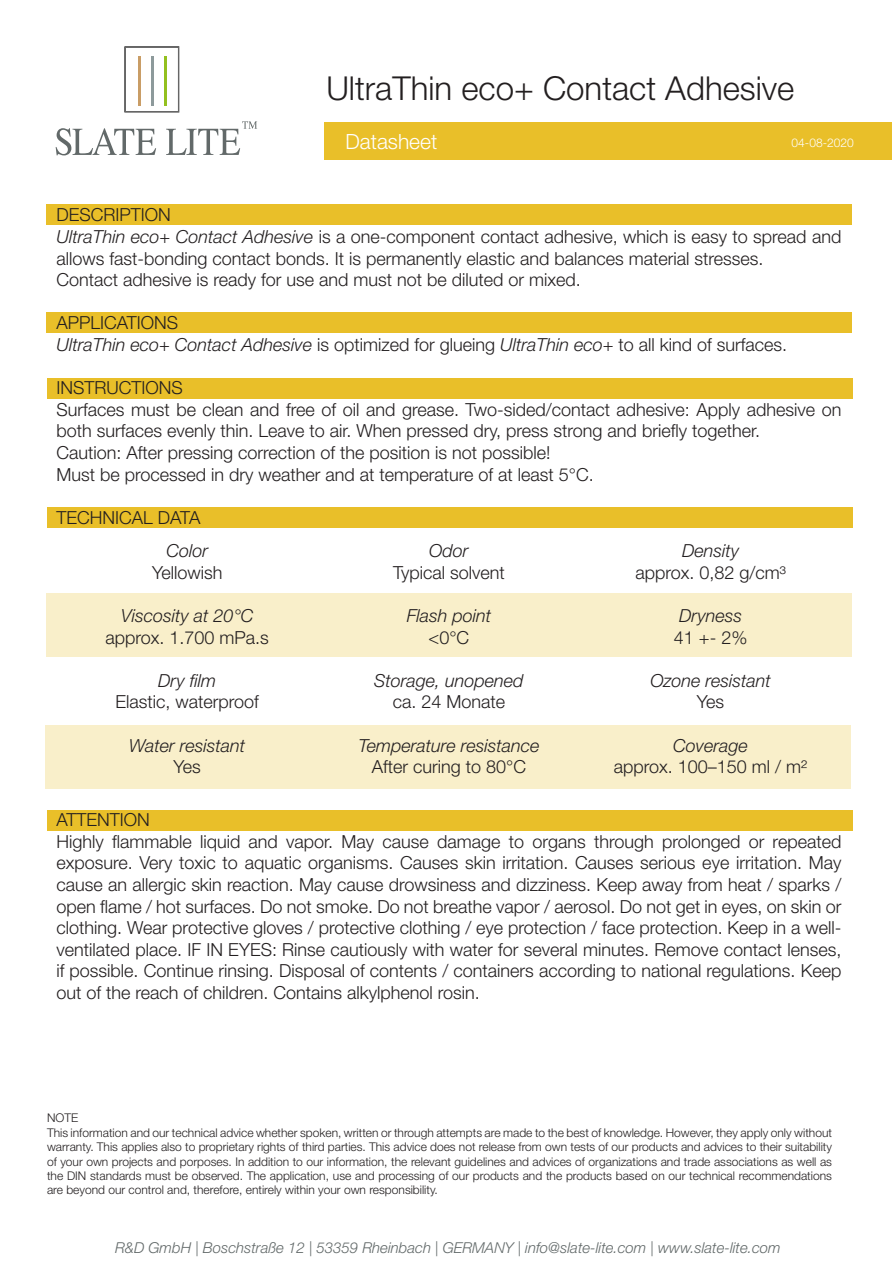
<style>
.page{position:relative;width:893px;height:1263px;background:#fff}
.page>*{position:absolute;margin:0;border:0;box-sizing:border-box;transform-origin:0 0}
.t1{font:300 33px "Helvetica Neue LT Std";color:#231f20}
.t2{font:300 21px "Helvetica Neue LT Std";color:#fff}
.t3{font:300 18px/21.6px "Helvetica Neue LT Std";color:#231f20}
.t4{font:italic 300 18px "Helvetica Neue LT Std";color:#231f20}
.t5{font:italic 300 15px "Helvetica Neue LT Std";color:#626969}
.t6{font:300 12px/14.4px "Helvetica Neue LT Std";color:#231f20;text-align:justify}
.t7{font:300 12px "Helvetica Neue LT Std";color:#fff}
.s1{font-style:italic}
.s2{font-style:normal}
</style>
<div class="page">
<div style="left:45px;top:725px;width:805px;height:64px;background:#f9efca"></div>
<div style="left:47px;top:593px;width:805px;height:64px;background:#f9efca"></div>
<div style="left:47px;top:810px;width:805px;height:20px;background:#e9bf29"></div>
<div style="left:47px;top:313px;width:805px;height:20px;background:#e9bf29"></div>
<div style="left:47px;top:378px;width:805px;height:20px;background:#e9bf29"></div>
<div style="left:47px;top:508px;width:805px;height:20px;background:#e9bf29"></div>
<div style="left:46px;top:205px;width:805px;height:20px;background:#e9bf29"></div>
<svg style="left:56px;top:128px;width:100px;height:27px"></svg>
<svg style="left:166px;top:121px;width:91px;height:34px"></svg>
<svg style="left:124px;top:46px;width:56px;height:67px"></svg>
<div style="left:324px;top:122px;width:568px;height:38px;background:#e9bf29"></div>
<p class="t1" style="left:326px;top:68px;width:469px">UltraThin eco+ Contact Adhesive</p>
<p class="t7" style="left:792px;top:135px;width:64px">04-08-2020</p>
<p class="t2" style="left:345px;top:128px;width:93px">Datasheet</p>
<p class="t3" style="left:56px;top:204px;width:116px">DESCRIPTION</p>
<p class="t3" style="left:56px;top:225px;width:786px"><span class="s1">UltraThin eco+ Contact Adhesive</span> is a one-component contact adhesive, which is easy to spread and allows fast-bonding contact bonds. It is permanently elastic and balances material stresses.</p>
<p class="t3" style="left:56px;top:269px;width:526px">Contact adhesive is ready for use and must not be diluted or mixed.</p>
<p class="t3" style="left:56px;top:312px;width:123px">APPLICATIONS</p>
<p class="t4" style="left:56px;top:334px;width:732px">UltraThin eco+ Contact Adhesive <span class="s2">is optimized for glueing</span> UltraThin eco+ <span class="s2">to all kind of surfaces.</span></p>
<p class="t3" style="left:56px;top:377px;width:128px">INSTRUCTIONS</p>
<p class="t3" style="left:56px;top:398px;width:786px">Surfaces must be clean and free of oil and grease. Two-sided/contact adhesive: Apply adhesive on both surfaces evenly thin. Leave to air. When pressed dry, press strong and briefly together.</p>
<p class="t3" style="left:56px;top:441px;width:496px">Caution: After pressing correction of the position is not possible!</p>
<p class="t3" style="left:56px;top:463px;width:539px">Must be processed in dry weather and at temperature of at least 5°C.</p>
<p class="t3" style="left:56px;top:506px;width:145px">TECHNICAL DATA</p>
<p class="t4" style="left:166px;top:540px;width:43px">Color</p>
<p class="t3" style="left:152px;top:561px;width:72px">Yellowish</p>
<p class="t4" style="left:121px;top:605px;width:134px">Viscosity at 20°C</p>
<p class="t3" style="left:106px;top:626px;width:165px">approx. 1.700 mPa.s</p>
<p class="t4" style="left:158px;top:670px;width:59px">Dry film</p>
<p class="t3" style="left:116px;top:691px;width:145px">Elastic, waterproof</p>
<p class="t4" style="left:129px;top:734px;width:118px">Water resistant</p>
<p class="t3" style="left:174px;top:756px;width:29px">Yes</p>
<p class="t4" style="left:429px;top:540px;width:41px">Odor</p>
<p class="t3" style="left:393px;top:561px;width:113px">Typical solvent</p>
<p class="t4" style="left:407px;top:605px;width:86px">Flash point</p>
<p class="t3" style="left:429px;top:626px;width:42px">&lt;0°C</p>
<p class="t4" style="left:374px;top:670px;width:151px">Storage, unopened</p>
<p class="t3" style="left:393px;top:691px;width:114px">ca. 24 Monate</p>
<p class="t4" style="left:358px;top:734px;width:183px">Temperature resistance</p>
<p class="t3" style="left:372px;top:756px;width:156px">After curing to 80°C</p>
<p class="t4" style="left:682px;top:540px;width:58px">Density</p>
<p class="t3" style="left:635px;top:561px;width:152px">approx. 0,82 g/cm³</p>
<p class="t4" style="left:679px;top:605px;width:64px">Dryness</p>
<p class="t3" style="left:674px;top:626px;width:75px">41 +- 2%</p>
<p class="t4" style="left:650px;top:670px;width:122px">Ozone resistant</p>
<p class="t3" style="left:697px;top:691px;width:29px">Yes</p>
<p class="t4" style="left:673px;top:734px;width:76px">Coverage</p>
<p class="t3" style="left:614px;top:756px;width:195px">approx. 100–150 ml / m²</p>
<p class="t3" style="left:56px;top:809px;width:95px">ATTENTION</p>
<p class="t3" style="left:56px;top:830px;width:786px;text-align:justify">Highly flammable liquid and vapor. May cause damage to organs through prolonged or repeated exposure. Very toxic to aquatic organisms. Causes skin irritation. Causes serious eye irritation. May cause an allergic skin reaction. May cause drowsiness and dizziness. Keep away from heat / sparks / open flame / hot surfaces. Do not smoke. Do not breathe vapor / aerosol. Do not get in eyes, on skin or clothing. Wear protective gloves / protective clothing / eye protection / face protection. Keep in a well&shy;ventilated place. IF IN EYES: Rinse cautiously with water for several minutes. Remove contact lenses, if possible. Continue rinsing. Disposal of contents / containers according to national regulations. Keep out of the reach of children. Contains alkylphenol rosin.</p>
<p class="t6" style="left:47px;top:1111px;width:33px">NOTE</p>
<p class="t6" style="left:47px;top:1125px;width:786px">This information and our technical advice whether spoken, written or through attempts are made to the best of knowledge. However, they apply only without warranty. This applies also to proprietary rights of third parties. This advice does not release from own tests of our products and advices to their suitability of your own projects and porposes. In addition to our information, the relevant guidelines and advices of organizations and trade associations as well as the DIN standards must be observed. The application, use and processing of our products and the products based on our technical recommendations are beyond our control and, therefore, entirely within your own responsibility.</p>
<p class="t5" style="left:115px;top:1238px;width:667px">R&amp;D GmbH | Boschstraße 12 | 53359 Rheinbach | GERMANY | info@slate-lite.com | www.slate-lite.com</p>
</div>
